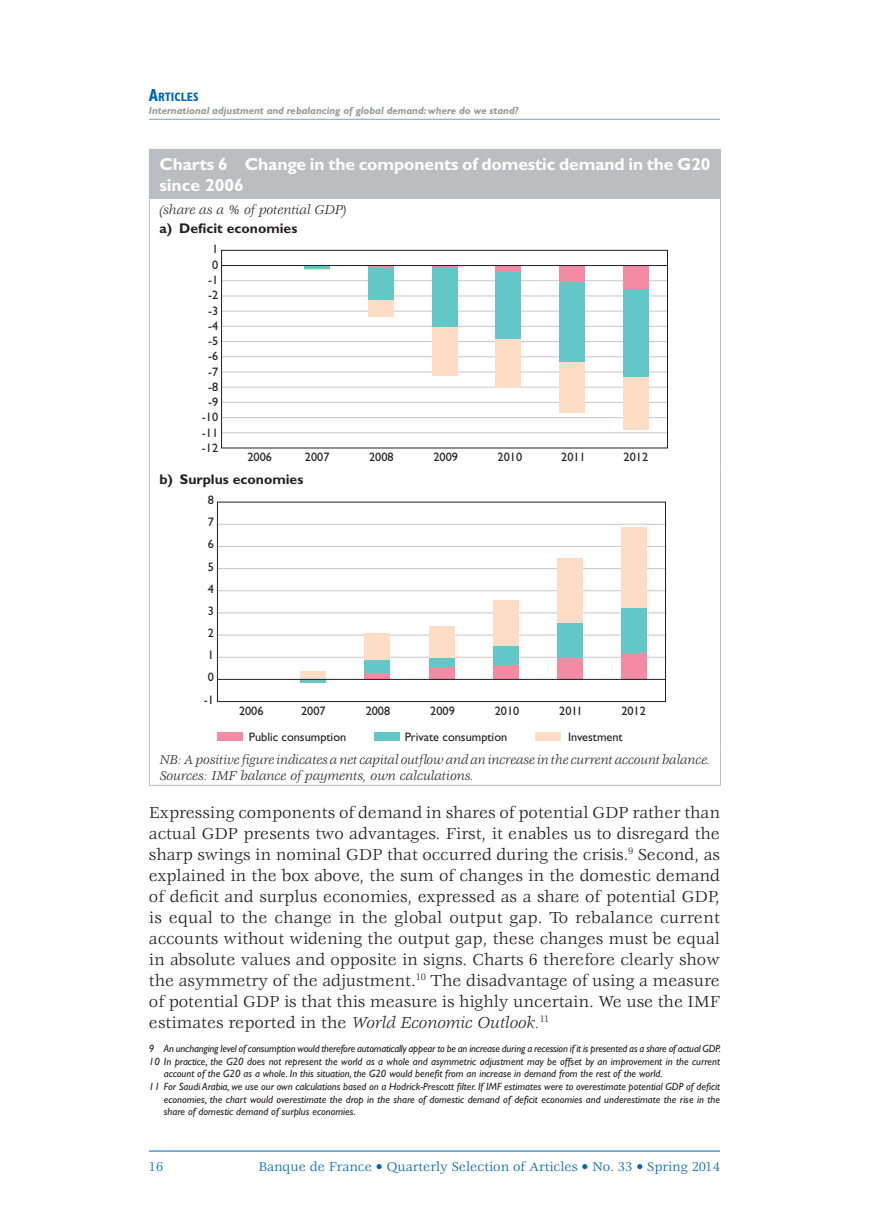
<style>
.page{position:relative;width:869px;height:1216px;background:#fff}
.page>*{position:absolute;margin:0;border:0;box-sizing:border-box;transform-origin:0 0}
.t1{font:17.5px/21px "Veljovic Std";color:#231f20;text-align:justify}
.t2{font:700 17.5px/21px "Gill Sans Std";letter-spacing:-.005em;color:#fff}
.t3{font:italic 14px/16.8px "Veljovic Std";color:#231f20}
.t4{font:14px "Veljovic Std";color:#0166b3}
.t5{font:700 14px "Gill Sans Std";color:#231f20}
.t6{font:12.25px/15.2px "Gill Sans Std";color:#231f20}
.t7{font:700 condensed 12.25px "Gill Sans Std";color:#0166b3}
.t8{font:italic 10.5px "Gill Sans Std";color:#231f20}
.t9{font:italic 700 10.5px "Gill Sans Std";color:#939598}
.s1{font-size:17.5px}
.s2{font-style:italic}
</style>
<div class="page">
<hr style="left:149px;top:119px;width:570px;height:1px;background:#7e9ed2">
<hr style="left:149px;top:1150px;width:570px;height:1px;background:#0166b3">
<div style="left:149px;top:149px;width:571px;height:50px;background:#bcbdc0"></div>
<svg style="left:149px;top:199px;width:1px;height:39px"></svg>
<hr style="left:149px;top:238px;width:1px;height:231px;background:#bcbdc0">
<hr style="left:719px;top:238px;width:1px;height:231px;background:#bcbdc0">
<svg style="left:149px;top:469px;width:1px;height:20px"></svg>
<hr style="left:149px;top:489px;width:1px;height:259px;background:#bcbdc0">
<hr style="left:719px;top:489px;width:1px;height:259px;background:#bcbdc0">
<hr style="left:149px;top:748px;width:1px;height:36px;background:#bcbdc0">
<hr style="left:719px;top:748px;width:1px;height:36px;background:#bcbdc0">
<hr style="left:149px;top:784px;width:571px;height:1px;background:#bcbdc0">
<hr style="left:221px;top:387px;width:446px;height:1px;background:#c7c8ca">
<hr style="left:221px;top:341px;width:446px;height:1px;background:#c7c8ca">
<hr style="left:221px;top:432px;width:446px;height:1px;background:#c7c8ca">
<hr style="left:221px;top:280px;width:446px;height:1px;background:#c7c8ca">
<hr style="left:221px;top:311px;width:446px;height:1px;background:#c7c8ca">
<hr style="left:221px;top:356px;width:446px;height:1px;background:#c7c8ca">
<hr style="left:221px;top:295px;width:446px;height:1px;background:#c7c8ca">
<hr style="left:221px;top:326px;width:446px;height:1px;background:#c7c8ca">
<hr style="left:221px;top:402px;width:446px;height:1px;background:#c7c8ca">
<hr style="left:221px;top:371px;width:446px;height:1px;background:#c7c8ca">
<hr style="left:221px;top:417px;width:446px;height:1px;background:#c7c8ca">
<div style="left:221px;top:250px;width:446px;height:198px;border:1px solid #231f20"></div>
<div style="left:623px;top:265px;width:25px;height:24px;background:#f38ca2"></div>
<div style="left:559px;top:265px;width:25px;height:17px;background:#f38ca2"></div>
<div style="left:495px;top:265px;width:26px;height:7px;background:#f38ca2"></div>
<hr style="left:431px;top:265px;width:26px;height:3px;background:#f38ca2">
<hr style="left:368px;top:265px;width:25px;height:3px;background:#f38ca2">
<div style="left:623px;top:289px;width:25px;height:88px;background:#64c7c7"></div>
<div style="left:559px;top:282px;width:25px;height:80px;background:#64c7c7"></div>
<div style="left:495px;top:272px;width:26px;height:67px;background:#64c7c7"></div>
<div style="left:431px;top:268px;width:26px;height:59px;background:#64c7c7"></div>
<div style="left:368px;top:268px;width:25px;height:32px;background:#64c7c7"></div>
<div style="left:623px;top:377px;width:25px;height:53px;background:#fdddc6"></div>
<div style="left:559px;top:362px;width:25px;height:51px;background:#fdddc6"></div>
<div style="left:495px;top:339px;width:26px;height:48px;background:#fdddc6"></div>
<div style="left:431px;top:327px;width:26px;height:49px;background:#fdddc6"></div>
<div style="left:368px;top:300px;width:25px;height:16px;background:#fdddc6"></div>
<svg style="left:304px;top:266px;width:26px;height:4px"></svg>
<hr style="left:221px;top:265px;width:446px;height:1px;background:#231f20">
<hr style="left:217px;top:612px;width:448px;height:1px;background:#c7c8ca">
<hr style="left:217px;top:546px;width:448px;height:1px;background:#c7c8ca">
<hr style="left:217px;top:568px;width:448px;height:1px;background:#c7c8ca">
<hr style="left:217px;top:524px;width:448px;height:1px;background:#c7c8ca">
<hr style="left:217px;top:634px;width:448px;height:1px;background:#c7c8ca">
<hr style="left:217px;top:590px;width:448px;height:1px;background:#c7c8ca">
<hr style="left:217px;top:656px;width:448px;height:1px;background:#c7c8ca">
<div style="left:620px;top:653px;width:26px;height:26px;background:#f38ca2"></div>
<div style="left:556px;top:658px;width:26px;height:21px;background:#f38ca2"></div>
<div style="left:492px;top:664px;width:26px;height:15px;background:#f38ca2"></div>
<div style="left:428px;top:667px;width:26px;height:12px;background:#f38ca2"></div>
<div style="left:364px;top:672px;width:26px;height:7px;background:#f38ca2"></div>
<div style="left:620px;top:607px;width:26px;height:46px;background:#64c7c7"></div>
<div style="left:556px;top:622px;width:26px;height:36px;background:#64c7c7"></div>
<div style="left:492px;top:645px;width:26px;height:19px;background:#64c7c7"></div>
<div style="left:428px;top:657px;width:26px;height:10px;background:#64c7c7"></div>
<div style="left:364px;top:660px;width:26px;height:12px;background:#64c7c7"></div>
<hr style="left:300px;top:679px;width:26px;height:4px;background:#64c7c7">
<div style="left:620px;top:527px;width:26px;height:80px;background:#fdddc6"></div>
<div style="left:556px;top:558px;width:26px;height:64px;background:#fdddc6"></div>
<div style="left:492px;top:600px;width:26px;height:45px;background:#fdddc6"></div>
<div style="left:428px;top:626px;width:26px;height:31px;background:#fdddc6"></div>
<div style="left:364px;top:633px;width:26px;height:27px;background:#fdddc6"></div>
<div style="left:300px;top:671px;width:26px;height:8px;background:#fdddc6"></div>
<hr style="left:217px;top:679px;width:448px;height:1px;background:#231f20">
<div style="left:217px;top:501px;width:448px;height:201px;border:1px solid #231f20"></div>
<div style="left:534px;top:732px;width:26px;height:8px;background:#fdddc6"></div>
<div style="left:374px;top:732px;width:25px;height:8px;background:#64c7c7"></div>
<div style="left:217px;top:732px;width:26px;height:8px;background:#f38ca2"></div>
<p class="t7" style="left:149px;top:90px;width:51px"><span class="s1">A</span>RTICLES</p>
<p class="t9" style="left:149px;top:104px;width:370px">International adjustment and rebalancing of global demand: where do we stand?</p>
<p class="t2" style="left:159px;top:153px;width:552px">Charts 6 Change in the components of domestic demand in the G20 since 2006</p>
<p class="t3" style="left:159px;top:202px;width:188px">(share as a % of potential GDP)</p>
<p class="t5" style="left:159px;top:220px;width:139px">a) Deficit economies</p>
<p class="t6" style="left:208px;top:242px;width:12px;text-align:center">1<br>0 -1 -2</p>
<p class="t6" style="left:208px;top:318px;width:12px">-4</p>
<p class="t6" style="left:208px;top:364px;width:12px">-7</p>
<p class="t6" style="left:202px;top:410px;width:18px">-10 -11</p>
<p class="t6" style="left:208px;top:303px;width:12px">-3</p>
<p class="t6" style="left:208px;top:333px;width:12px">-5</p>
<p class="t6" style="left:208px;top:349px;width:12px">-6</p>
<p class="t6" style="left:208px;top:379px;width:12px">-8 -9</p>
<p class="t6" style="left:202px;top:440px;width:18px">-12</p>
<p class="t6" style="left:247px;top:450px;width:26px">2006</p>
<p class="t6" style="left:305px;top:450px;width:26px">2007</p>
<p class="t6" style="left:369px;top:450px;width:26px">2008</p>
<p class="t6" style="left:433px;top:450px;width:26px">2009</p>
<p class="t6" style="left:497px;top:450px;width:26px">2010</p>
<p class="t6" style="left:561px;top:450px;width:26px">2011</p>
<p class="t6" style="left:623px;top:450px;width:26px">2012</p>
<p class="t5" style="left:159px;top:471px;width:145px">b) Surplus economies</p>
<p class="t6" style="left:208px;top:489px;width:8px;line-height:22.2px">8<br>7</p>
<p class="t6" style="left:208px;top:537px;width:8px">6</p>
<p class="t6" style="left:208px;top:559px;width:8px">5</p>
<p class="t6" style="left:208px;top:581px;width:8px">4</p>
<p class="t6" style="left:208px;top:599px;width:8px;line-height:22.2px">3<br>2</p>
<p class="t6" style="left:208px;top:644px;width:8px;line-height:22.2px">1<br>0</p>
<p class="t6" style="left:204px;top:692px;width:12px">-1</p>
<p class="t6" style="left:239px;top:703px;width:26px">2006</p>
<p class="t6" style="left:301px;top:703px;width:26px">2007</p>
<p class="t6" style="left:365px;top:703px;width:26px">2008</p>
<p class="t6" style="left:430px;top:703px;width:26px">2009</p>
<p class="t6" style="left:494px;top:703px;width:26px">2010</p>
<p class="t6" style="left:559px;top:703px;width:25px">2011</p>
<p class="t6" style="left:621px;top:703px;width:26px">2012</p>
<p class="t6" style="left:249px;top:729px;width:99px">Public consumption</p>
<p class="t6" style="left:404px;top:729px;width:104px">Private consumption</p>
<p class="t6" style="left:567px;top:729px;width:56px">Investment</p>
<p class="t3" style="left:159px;top:751px;width:552px">NB: A positive figure indicates a net capital outflow and an increase in the current account balance.<br>Sources: IMF balance of payments, own calculations.</p>
<p class="t1" style="left:149px;top:802px;width:572px">Expressing components of demand in shares of potential GDP rather than actual GDP presents two advantages. First, it enables us to disregard the sharp swings in nominal GDP that occurred during the crisis.<sup>9</sup> Second, as explained in the box above, the sum of changes in the domestic demand of deficit and surplus economies, expressed as a share of potential GDP, is equal to the change in the global output gap. To rebalance current accounts without widening the output gap, these changes must be equal in absolute values and opposite in signs. Charts 6 therefore clearly show the asymmetry of the adjustment.<sup>10</sup> The disadvantage of using a measure of potential GDP is that this measure is highly uncertain. We use the IMF estimates reported in the <span class="s2">World Economic Outlook.</span><sup>11</sup></p>
<p class="t8" style="left:149px;top:1042px;width:573px">9 An unchanging level of consumption would therefore automatically appear to be an increase during a recession if it is presented as a share of actual GDP.</p>
<p class="t8" style="left:149px;top:1055px;width:572px">10 In practice, the G20 does not represent the world as a whole and asymmetric adjustment may be offset by an improvement in the current</p>
<p class="t8" style="left:164px;top:1067px;width:500px">account of the G20 as a whole. In this situation, the G20 would benefit from an increase in demand from the rest of the world.</p>
<p class="t8" style="left:149px;top:1080px;width:572px">11 For Saudi Arabia, we use our own calculations based on a Hodrick-Prescott filter. If IMF estimates were to overestimate potential GDP of deficit</p>
<p class="t8" style="left:164px;top:1093px;width:557px">economies, the chart would overestimate the drop in the share of domestic demand of deficit economies and underestimate the rise in the</p>
<p class="t8" style="left:164px;top:1105px;width:193px">share of domestic demand of surplus economies.</p>
<p class="t4" style="left:149px;top:1159px;width:16px">16</p>
<p class="t4" style="left:258px;top:1159px;width:463px">Banque de France • Quarterly Selection of Articles • No. 33 • Spring 2014</p>
</div>
